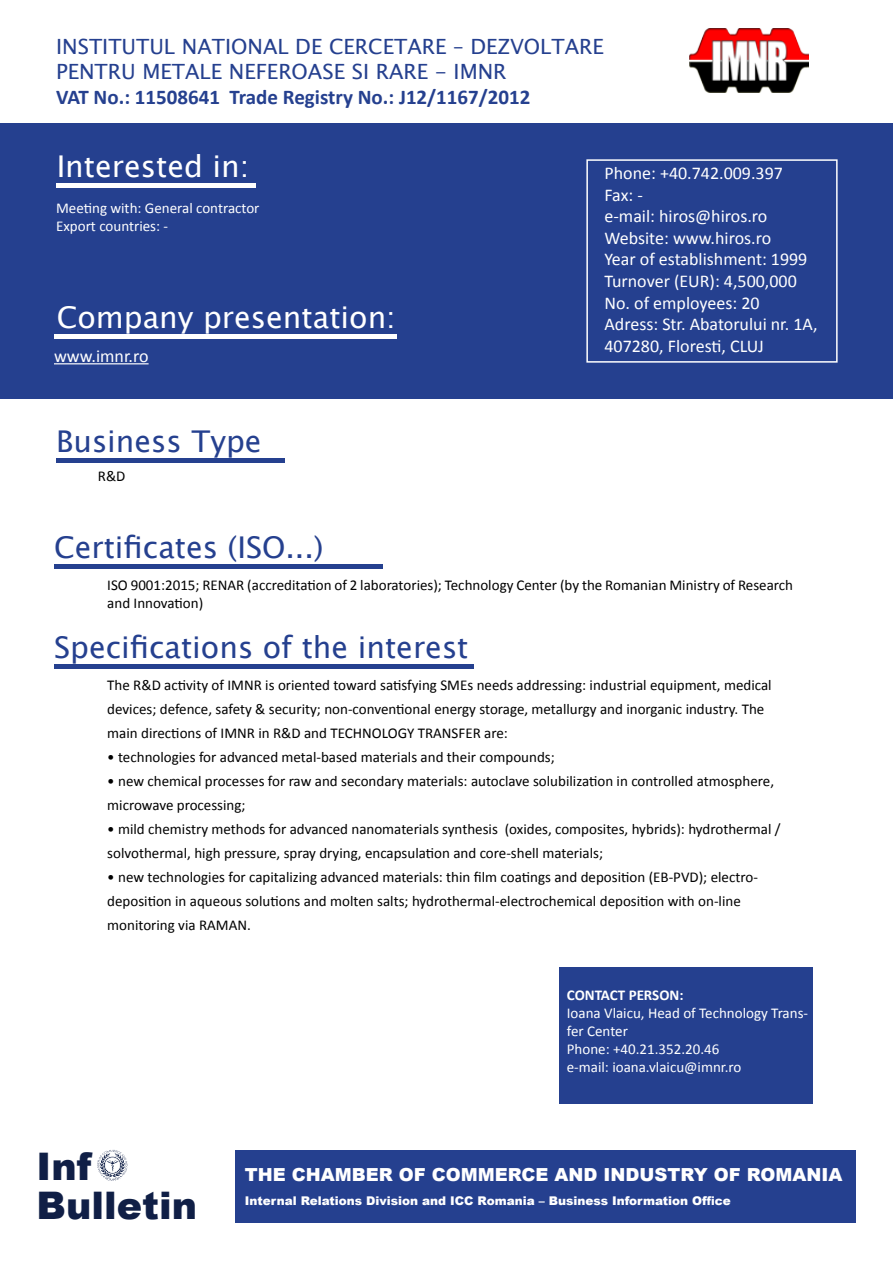
<style>
.page{position:relative;width:893px;height:1263px;background:#fff}
.page>*{position:absolute;margin:0;border:0;box-sizing:border-box;transform-origin:0 0}
.t1{font:900 37.95px/39.9px "Arial";color:#101f46}
.t2{font:30px "Lucida Sans Unicode";color:#25408f}
.t3{font:30px "Lucida Sans Unicode";color:#fff}
.t4{font:21px/25.2px "Lucida Sans Unicode";color:#25408f}
.t5{font:700 21px "Calibri";color:#25408f}
.t6{font:18px/21.6px "Calibri";color:#fff}
.t7{font:900 18px "Arial";color:#fff}
.t8{font:15px/24px "Calibri";color:#000}
.t9{font:15px/18px "Calibri";color:#fff}
.t10{font:700 15px "Calibri";color:#fff}
.t11{font:900 12px "Arial";color:#fff}
</style>
<div class="page">
<div style="left:0;top:123px;width:893px;height:276px;background:#25408f"></div>
<div style="left:235px;top:1150px;width:621px;height:72px;background:#25408f"></div>
<svg style="left:97px;top:1150px;width:31px;height:31px"></svg>
<div style="left:559px;top:967px;width:253px;height:136px;background:#25408f"></div>
<hr style="left:54px;top:363px;width:95px;height:1px;background:#fff">
<div style="left:586px;top:159px;width:252px;height:204px;border:2px solid #fff"></div>
<hr style="left:56px;top:184px;width:200px;height:4px;background:#fff">
<hr style="left:54px;top:335px;width:343px;height:4px;background:#fff">
<hr style="left:56px;top:459px;width:229px;height:4px;background:#25408f">
<div style="left:54px;top:564px;width:329px;height:5px;background:#25408f"></div>
<hr style="left:54px;top:665px;width:420px;height:4px;background:#25408f">
<img style="left:690px;top:29px;width:119px;height:64px">
<h3 class="t4" style="left:56px;top:34px;width:549px">INSTITUTUL NATIONAL DE CERCETARE – DEZVOLTARE<br>PENTRU METALE NEFEROASE SI RARE - IMNR</h3>
<h3 class="t5" style="left:56px;top:84px;width:476px">VAT No.: 11508641 Trade Registry No.: J12/1167/2012</h3>
<h2 class="t3" style="left:57px;top:143px;width:194px">Interested in:</h2>
<p class="t9" style="left:56px;top:198px;width:205px">Meeting with: General contractor<br>Export countries: -</p>
<h2 class="t3" style="left:57px;top:293px;width:341px">Company presentation:</h2>
<p class="t6" style="left:54px;top:344px;width:96px">www.imnr.ro</p>
<h2 class="t2" style="left:56px;top:418px;width:207px">Business Type</h2>
<p class="t8" style="left:98px;top:464px;width:29px">R&amp;D</p>
<h2 class="t2" style="left:54px;top:523px;width:271px">Certificates (ISO...)</h2>
<p class="t6" style="left:604px;top:161px;width:215px">Phone: +40.742.009.397<br>Fax: -<br>e-mail: hiros@hiros.ro<br>Website: www.hiros.ro<br>Year of establishment: 1999<br>Turnover (EUR): 4,500,000<br>No. of employees: 20<br>Adress: Str. Abatorului nr. 1A,<br>407280, Floresti, CLUJ</p>
<p class="t8" style="left:107px;top:575px;width:687px;line-height:18px">ISO 9001:2015; RENAR (accreditation of 2 laboratories); Technology Center (by the Romanian Ministry of Research and Innovation)</p>
<h2 class="t2" style="left:54px;top:624px;width:416px">Specifications of the interest</h2>
<p class="t8" style="left:107px;top:672px;width:666px">The R&amp;D activity of IMNR is oriented toward satisfying SMEs needs addressing: industrial equipment, medical devices; defence, safety &amp; security; non-conventional energy storage, metallurgy and inorganic industry. The main directions of IMNR in R&amp;D and TECHNOLOGY TRANSFER are:</p>
<p class="t8" style="left:107px;top:744px;width:449px">• technologies for advanced metal-based materials and their compounds;</p>
<p class="t8" style="left:107px;top:768px;width:668px">• new chemical processes for raw and secondary materials: autoclave solubilization in controlled atmosphere, microwave processing;</p>
<p class="t8" style="left:107px;top:816px;width:675px">• mild chemistry methods for advanced nanomaterials synthesis (oxides, composites, hybrids): hydrothermal / solvothermal, high pressure, spray drying, encapsulation and core-shell materials;</p>
<p class="t8" style="left:107px;top:864px;width:652px">• new technologies for capitalizing advanced materials: thin film coatings and deposition (EB-PVD); electro&shy;deposition in aqueous solutions and molten salts; hydrothermal-electrochemical deposition with on-line monitoring via RAMAN.</p>
<h1 class="t1" style="left:37px;top:1145px;width:162px">Inf<br>Bulletin</h1>
<p class="t10" style="left:567px;top:986px;width:118px">CONTACT PERSON:</p>
<p class="t9" style="left:567px;top:1003px;width:243px">Ioana Vlaicu, Head of Technology Trans&shy;fer Center<br>Phone: +40.21.352.20.46<br>e-mail: ioana.vlaicu@imnr.ro</p>
<p class="t7" style="left:245px;top:1161px;width:599px">THE CHAMBER OF COMMERCE AND INDUSTRY OF ROMANIA</p>
<p class="t11" style="left:245px;top:1192px;width:488px">Internal Relations Division and ICC Romania – Business Information Office</p>
</div>
